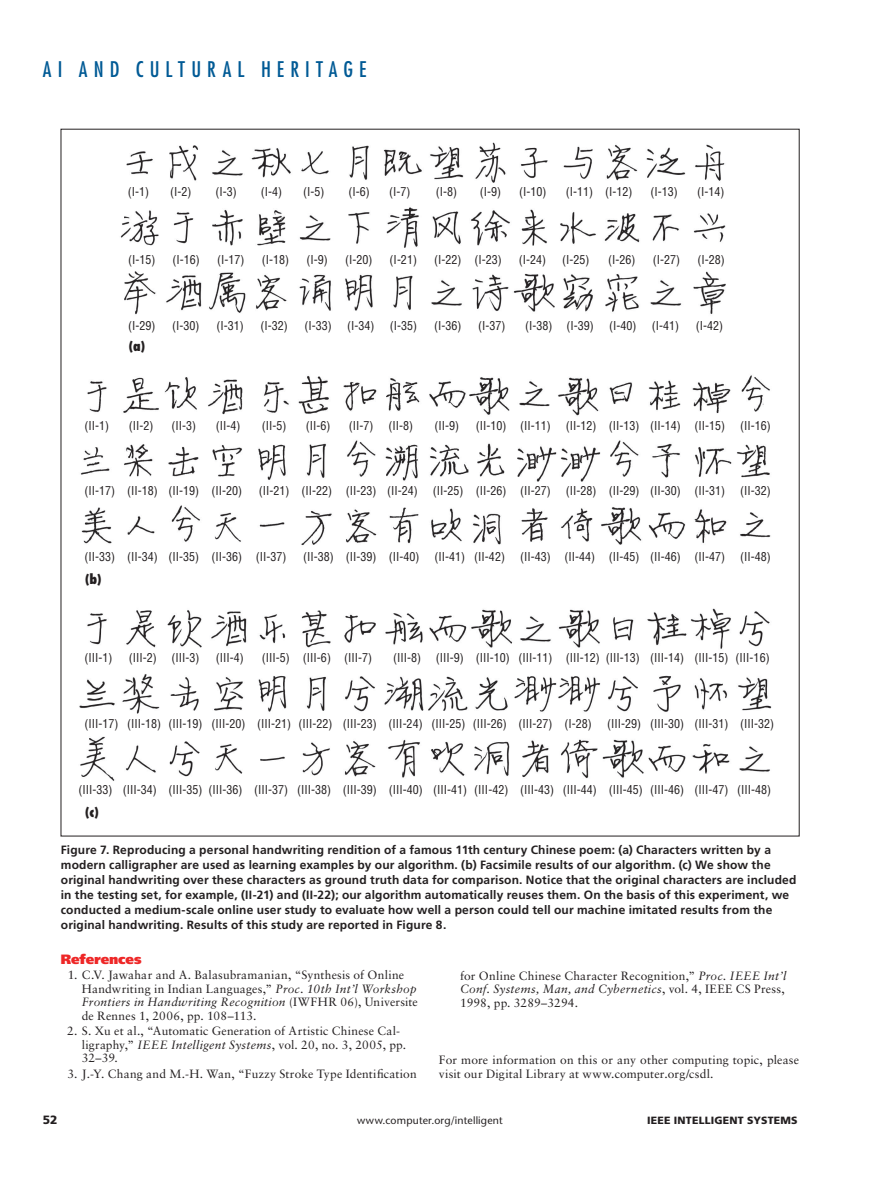
<style>
.page{position:relative;width:878px;height:1188px;background:#fff}
.page>*{position:absolute;margin:0;border:0;box-sizing:border-box;transform-origin:0 0}
.t1{font:condensed 21px "Futura Std";letter-spacing:.29em;color:#015a95}
.t2{font:900 13.5px "Frutiger LT Std";letter-spacing:-.005em;color:#ee2727}
.t3{font:800 condensed 13.5px "Futura";color:#231f20}
.t4{font:condensed 12px "Helvetica";color:#231f20}
.t5{font:700 12px/15px "Frutiger LT Std";letter-spacing:.015em;color:#231f20}
.t6{font:12px/13.5px "Sabon LT Std";letter-spacing:.015em;color:#231f20}
.t7{font:900 12px "Frutiger LT Std";color:#231f20}
.t8{font:500 10.5px "Stone Sans Std";letter-spacing:.015em;color:#231f20}
.t9{font:900 10.5px "Frutiger LT Std";letter-spacing:.02em;color:#231f20}
.s1{font-style:italic}
</style>
<div class="page">
<img style="left:79px;top:142px;width:693px;height:639px">
<h1 class="t1" style="left:43px;top:57px;width:325px">AI AND CULTURAL HERI TAGE</h1>
<p class="t4" style="left:128px;top:184px;width:23px">(I-1)</p>
<p class="t4" style="left:170px;top:184px;width:23px">(I-2)</p>
<p class="t4" style="left:215px;top:184px;width:23px">(I-3)</p>
<p class="t4" style="left:261px;top:184px;width:23px">(I-4)</p>
<p class="t4" style="left:303px;top:184px;width:23px">(I-5)</p>
<p class="t4" style="left:348px;top:184px;width:23px">(I-6)</p>
<p class="t4" style="left:389px;top:184px;width:23px">(I-7)</p>
<p class="t4" style="left:436px;top:184px;width:23px">(I-8)</p>
<p class="t4" style="left:480px;top:184px;width:23px">(I-9)</p>
<p class="t4" style="left:519px;top:184px;width:29px">(I-10)</p>
<p class="t4" style="left:566px;top:184px;width:68px">(I-11) (I-12)</p>
<p class="t4" style="left:650px;top:184px;width:29px">(I-13)</p>
<p class="t4" style="left:697px;top:184px;width:29px">(I-14)</p>
<p class="t4" style="left:128px;top:252px;width:29px">(I-15)</p>
<p class="t4" style="left:173px;top:252px;width:29px">(I-16)</p>
<p class="t4" style="left:217px;top:252px;width:29px">(I-17)</p>
<p class="t4" style="left:262px;top:252px;width:29px">(I-18)</p>
<p class="t4" style="left:306px;top:252px;width:23px">(I-9)</p>
<p class="t4" style="left:345px;top:252px;width:29px">(I-20)</p>
<p class="t4" style="left:389px;top:252px;width:29px">(I-21)</p>
<p class="t4" style="left:434px;top:252px;width:69px">(I-22) (I-23)</p>
<p class="t4" style="left:519px;top:252px;width:29px">(I-24)</p>
<p class="t4" style="left:562px;top:252px;width:29px">(I-25)</p>
<p class="t4" style="left:608px;top:252px;width:29px">(I-26)</p>
<p class="t4" style="left:652px;top:252px;width:29px">(I-27)</p>
<p class="t4" style="left:697px;top:252px;width:29px">(I-28)</p>
<p class="t4" style="left:128px;top:318px;width:29px">(I-29)</p>
<p class="t4" style="left:172px;top:318px;width:29px">(I-30)</p>
<p class="t4" style="left:216px;top:318px;width:29px">(I-31)</p>
<p class="t4" style="left:260px;top:318px;width:29px">(I-32)</p>
<p class="t4" style="left:304px;top:318px;width:29px">(I-33)</p>
<p class="t4" style="left:347px;top:318px;width:29px">(I-34)</p>
<p class="t4" style="left:390px;top:318px;width:29px">(I-35)</p>
<p class="t4" style="left:434px;top:318px;width:29px">(I-36)</p>
<p class="t4" style="left:478px;top:318px;width:29px">(I-37)</p>
<p class="t4" style="left:525px;top:318px;width:70px">(I-38) (I-39)</p>
<p class="t4" style="left:609px;top:318px;width:29px">(I-40)</p>
<p class="t4" style="left:651px;top:318px;width:29px">(I-41)</p>
<p class="t4" style="left:695px;top:318px;width:29px">(I-42)</p>
<p class="t3" style="left:129px;top:338px;width:18px">(a)</p>
<p class="t4" style="left:84px;top:418px;width:26px">(II-1)</p>
<p class="t4" style="left:129px;top:418px;width:26px">(II-2)</p>
<p class="t4" style="left:171px;top:418px;width:26px">(II-3)</p>
<p class="t4" style="left:216px;top:418px;width:26px">(II-4)</p>
<p class="t4" style="left:262px;top:418px;width:26px">(II-5)</p>
<p class="t4" style="left:306px;top:418px;width:26px">(II-6)</p>
<p class="t4" style="left:349px;top:418px;width:26px">(II-7)</p>
<p class="t4" style="left:388px;top:418px;width:26px">(II-8)</p>
<p class="t4" style="left:434px;top:418px;width:26px">(II-9)</p>
<p class="t4" style="left:475px;top:418px;width:76px">(II-10) (II-11)</p>
<p class="t4" style="left:566px;top:418px;width:161px">(II-12) (II-13) (II-14) (II-15)</p>
<p class="t4" style="left:740px;top:418px;width:32px">(II-16)</p>
<p class="t4" style="left:84px;top:483px;width:159px">(II-17) (II-18) (II-19) (II-20)</p>
<p class="t4" style="left:259px;top:483px;width:161px">(II-21) (II-22) (II-23) (II-24)</p>
<p class="t4" style="left:433px;top:483px;width:119px">(II-25) (II-26) (II-27)</p>
<p class="t4" style="left:566px;top:483px;width:161px">(II-28) (II-29) (II-30) (II-31)</p>
<p class="t4" style="left:740px;top:483px;width:32px">(II-32)</p>
<p class="t4" style="left:84px;top:549px;width:203px">(II-33) (II-34) (II-35) (II-36) (II-37)</p>
<p class="t4" style="left:303px;top:549px;width:118px">(II-38) (II-39) (II-40)</p>
<p class="t4" style="left:434px;top:549px;width:72px">(II-41) (II-42)</p>
<p class="t4" style="left:520px;top:549px;width:206px">(II-43) (II-44) (II-45) (II-46) (II-47)</p>
<p class="t4" style="left:740px;top:549px;width:32px">(II-48)</p>
<p class="t3" style="left:85px;top:570px;width:18px">(b)</p>
<p class="t4" style="left:84px;top:650px;width:29px">(III-1)</p>
<p class="t4" style="left:129px;top:650px;width:72px">(III-2) (III-3)</p>
<p class="t4" style="left:216px;top:650px;width:29px">(III-4)</p>
<p class="t4" style="left:262px;top:650px;width:112px">(III-5) (III-6) (III-7)</p>
<p class="t4" style="left:393px;top:650px;width:378px">(III-8) (III-9) (III-10) (III-11) (III-12) (III-13) (III-14) (III-15) (III-16)</p>
<p class="t4" style="left:84px;top:717px;width:509px">(III-17) (III-18) (III-19) (III-20) (III-21) (III-22) (III-23) (III-24) (III-25) (III-26) (III-27) (I-28)</p>
<p class="t4" style="left:607px;top:717px;width:168px">(III-29) (III-30) (III-31) (III-32)</p>
<p class="t4" style="left:78px;top:782px;width:694px">(III-33) (III-34) (III-35) (III-36) (III-37) (III-38) (III-39) (III-40) (III-41) (III-42) (III-43) (III-44) (III-45) (III-46) (III-47) (III-48)</p>
<p class="t3" style="left:85px;top:803px;width:15px">(c)</p>
<p class="t5" style="left:61px;top:842px;width:737px">Figure 7. Reproducing a personal handwriting rendition of a famous 11th century Chinese poem: (a) Characters written by a modern calligrapher are used as learning examples by our algorithm. (b) Facsimile results of our algorithm. (c) We show the original handwriting over these characters as ground truth data for comparison. Notice that the original characters are included in the testing set, for example, (II-21) and (II-22); our algorithm automatically reuses them. On the basis of this experiment, we conducted a medium-scale online user study to evaluate how well a person could tell our machine imitated results from the original handwriting. Results of this study are reported in Figure 8.</p>
<p class="t2" style="left:61px;top:951px;width:82px">References</p>
<p class="t6" style="left:82px;top:968px;width:337px;text-indent:-14px">1. C.V. Jawahar and A. Balasubramanian, “Synthesis of Online Handwriting in Indian Languages,” <span class="s1">Proc. 10th Int’l Workshop Frontiers in Handwriting Recognition</span> (IWFHR 06), Universite de Rennes 1, 2006, pp. 108–113.</p>
<p class="t6" style="left:82px;top:1024px;width:326px;text-indent:-15px">2. S. Xu et al., “Automatic Generation of Artistic Chinese Cal&shy;ligraphy,” <span class="s1">IEEE Intelligent Systems</span>, vol. 20, no. 3, 2005, pp.<br>32–39.</p>
<p class="t6" style="left:67px;top:1067px;width:350px">3. J.-Y. Chang and M.-H. Wan, “Fuzzy Stroke Type Identification</p>
<p class="t6" style="left:460px;top:969px;width:328px">for Online Chinese Character Recognition,” <span class="s1">Proc. IEEE Int’l<br>Conf. Systems, Man, and Cybernetics</span>, vol. 4, IEEE CS Press,<br>1998, pp. 3289–3294.</p>
<p class="t6" style="left:439px;top:1053px;width:361px">For more information on this or any other computing topic, please visit our Digital Library at www.computer.org/csdl.</p>
<p class="t7" style="left:43px;top:1112px;width:16px">52</p>
<p class="t8" style="left:357px;top:1114px;width:147px">www.computer.org/intelligent</p>
<p class="t9" style="left:647px;top:1113px;width:152px">IEEE INTELLIGENT SYSTEMS</p>
</div>
